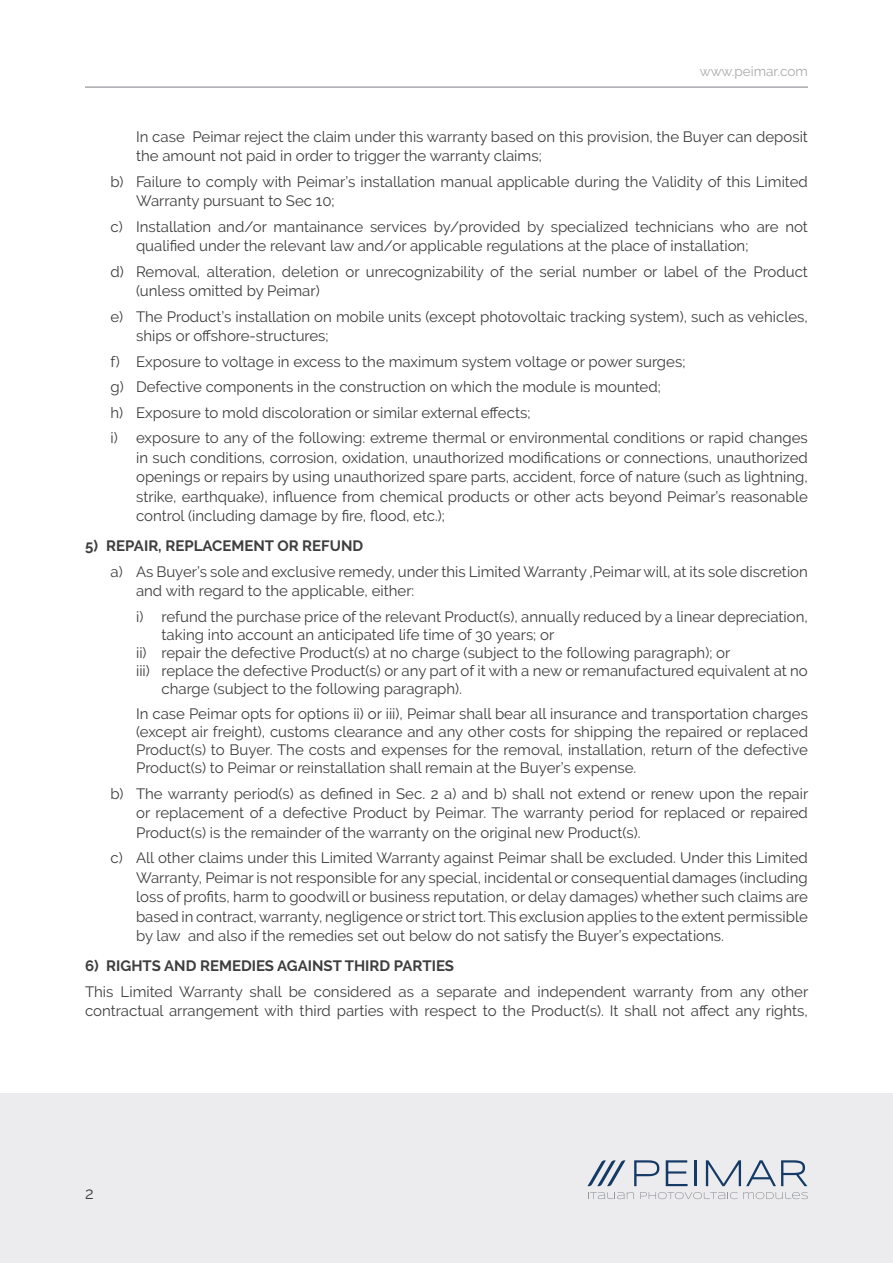
<style>
.page{position:relative;width:893px;height:1263px;background:#fff}
.page>*{position:absolute;margin:0;border:0;box-sizing:border-box;transform-origin:0 0}
.t1{font:16.5px "Raleway";color:#3e3e3f}
.Testo_Elenchi_1{font:15px/19.5px "Raleway";color:#3e3e3f}
.Sottoelenco{font:15px/18px "Raleway";color:#3e3e3f}
.Testo_Elenchi{font:15px/18px "Raleway";color:#3e3e3f;text-align:justify}
.Testo{font:15px/19.5px "Raleway";color:#3e3e3f}
.Capitolo{font:700 15px "Raleway";color:#3e3e3f}
.t2{font:13.5px "Raleway";color:#a8a9ad}
</style>
<div class="page">
<div style="left:0;top:1093px;width:893px;height:170px;background:#ececee"></div>
<svg style="left:634px;top:1160px;width:25px;height:26px"></svg>
<svg style="left:666px;top:1160px;width:21px;height:26px"></svg>
<hr style="left:695px;top:1160px;width:2px;height:26px;background:#143a65">
<svg style="left:706px;top:1160px;width:101px;height:26px"></svg>
<svg style="left:587px;top:1160px;width:38px;height:26px"></svg>
<svg style="left:588px;top:1192px;width:46px;height:7px"></svg>
<svg style="left:640px;top:1192px;width:97px;height:7px"></svg>
<svg style="left:743px;top:1192px;width:65px;height:7px"></svg>
<hr style="left:85px;top:86px;width:723px;height:2px;background:#a8a9ad">
<p class="t2" style="left:700px;top:64px;width:110px">www.peimar.com</p>
<p class="Testo_Elenchi_1" style="left:136px;top:127px;width:673px">In case Peimar reject the claim under this warranty based on this provision, the Buyer can deposit the amount not paid in order to trigger the warranty claims;</p>
<p class="Testo_Elenchi_1" style="left:136px;top:172px;width:673px;text-indent:-26px">b) Failure to comply with Peimar’s installation manual applicable during the Validity of this Limited<br>Warranty pursuant to Sec 10;</p>
<p class="Testo_Elenchi_1" style="left:136px;top:217px;width:673px;text-indent:-26px">c) Installation and/or mantainance services by/provided by specialized technicians who are not qualified under the relevant law and/or applicable regulations at the place of installation;</p>
<p class="Testo_Elenchi_1" style="left:136px;top:262px;width:673px;text-indent:-26px">d) Removal, alteration, deletion or unrecognizability of the serial number or label of the Product (unless omitted by Peimar)</p>
<p class="Testo_Elenchi_1" style="left:136px;top:307px;width:673px;text-indent:-26px">e) The Product’s installation on mobile units (except photovoltaic tracking system), such as vehicles, ships or offshore-structures;</p>
<p class="Testo_Elenchi_1" style="left:111px;top:352px;width:576px">f) Exposure to voltage in excess to the maximum system voltage or power surges;</p>
<p class="Testo_Elenchi_1" style="left:111px;top:377px;width:552px">g) Defective components in the construction on which the module is mounted;</p>
<p class="Testo_Elenchi_1" style="left:111px;top:403px;width:421px">h) Exposure to mold discoloration or similar external effects;</p>
<p class="Testo_Elenchi_1" style="left:136px;top:428px;width:673px;text-align:justify;text-indent:-26px">i) exposure to any of the following: extreme thermal or environmental conditions or rapid changes in such conditions, corrosion, oxidation, unauthorized modifications or connections, unauthorized openings or repairs by using unauthorized spare parts, accident, force of nature (such as lightning, strike, earthquake), influence from chemical products or other acts beyond Peimar’s reasonable control (including damage by fire, flood, etc.);</p>
<p class="Capitolo" style="left:85px;top:537px;width:280px">5) REPAIR, REPLACEMENT OR REFUND</p>
<p class="Testo_Elenchi_1" style="left:136px;top:562px;width:673px;text-indent:-26px">a) As Buyer’s sole and exclusive remedy, under this Limited Warranty ,Peimar will, at its sole discretion and with regard to the applicable, either:</p>
<p class="Sottoelenco" style="left:162px;top:607px;width:648px;text-indent:-26px">i) refund the purchase price of the relevant Product(s), annually reduced by a linear depreciation, taking into account an anticipated life time of 30 years; or</p>
<p class="Sottoelenco" style="left:136px;top:643px;width:596px">ii) repair the defective Product(s) at no charge (subject to the following paragraph); or</p>
<p class="Sottoelenco" style="left:162px;top:661px;width:648px;text-indent:-26px">iii) replace the defective Product(s) or any part of it with a new or remanufactured equivalent at no charge (subject to the following paragraph).</p>
<p class="Testo_Elenchi" style="left:136px;top:705px;width:673px">In case Peimar opts for options ii) or iii), Peimar shall bear all insurance and transportation charges (except air freight), customs clearance and any other costs for shipping the repaired or replaced Product(s) to Buyer. The costs and expenses for the removal, installation, return of the defective Product(s) to Peimar or reinstallation shall remain at the Buyer’s expense.</p>
<p class="Testo_Elenchi_1" style="left:136px;top:784px;width:674px;text-align:justify;text-indent:-26px">b) The warranty period(s) as defined in Sec. 2 a) and b) shall not extend or renew upon the repair or replacement of a defective Product by Peimar. The warranty period for replaced or repaired Product(s) is the remainder of the warranty on the original new Product(s).</p>
<p class="Testo_Elenchi_1" style="left:136px;top:848px;width:673px;text-align:justify;text-indent:-26px">c) All other claims under this Limited Warranty against Peimar shall be excluded. Under this Limited Warranty, Peimar is not responsible for any special, incidental or consequential damages (including loss of profits, harm to goodwill or business reputation, or delay damages) whether such claims are based in contract, warranty, negligence or strict tort. This exclusion applies to the extent permissible by law and also if the remedies set out below do not satisfy the Buyer’s expectations.</p>
<p class="Capitolo" style="left:85px;top:957px;width:370px">6) RIGHTS AND REMEDIES AGAINST THIRD PARTIES</p>
<p class="Testo" style="left:85px;top:982px;width:725px">This Limited Warranty shall be considered as a separate and independent warranty from any other contractual arrangement with third parties with respect to the Product(s). It shall not affect any rights,</p>
<p class="t1" style="left:85px;top:1184px;width:10px">2</p>
</div>
